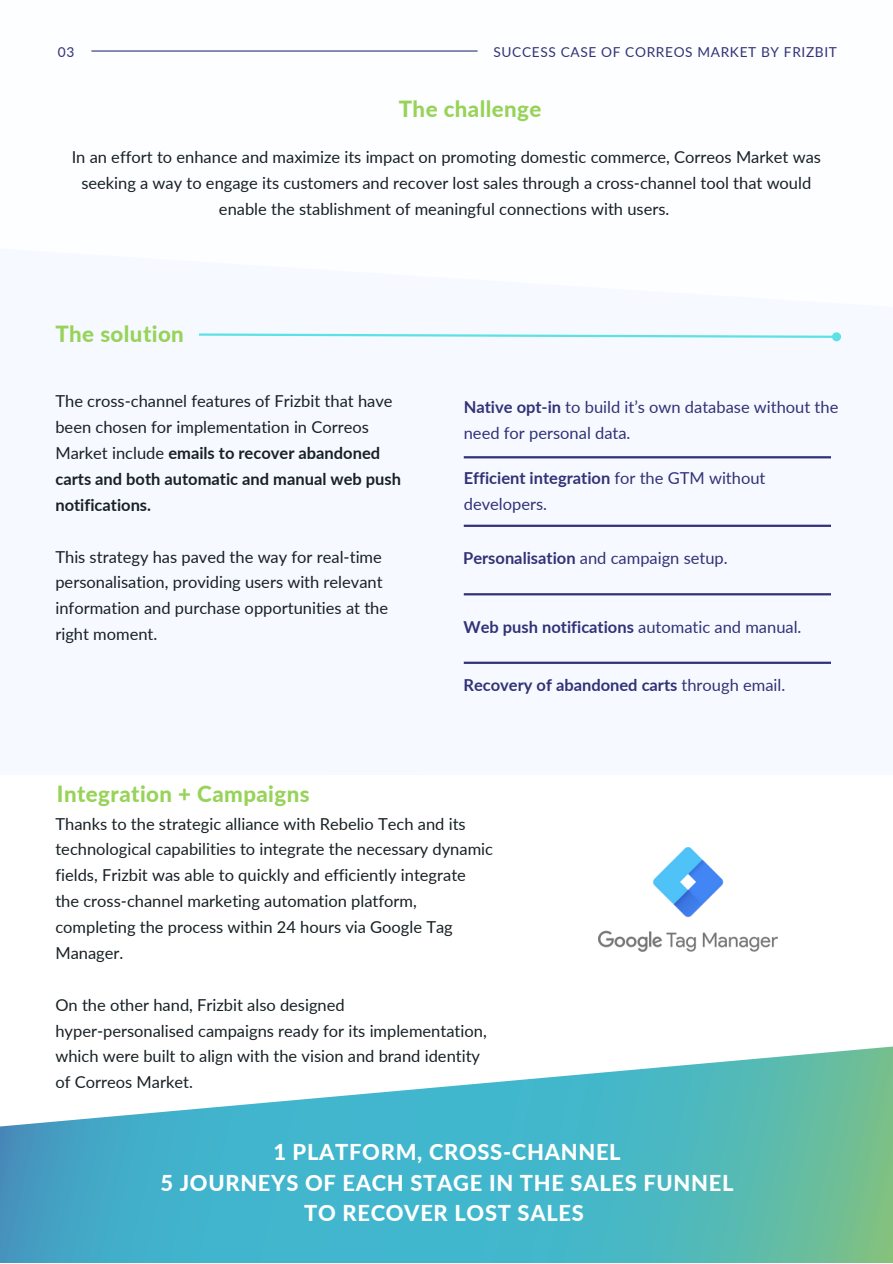
<style>
.page{position:relative;width:893px;height:1264px;background:#fff}
.page>*{position:absolute;margin:0;border:0;box-sizing:border-box;transform-origin:0 0}
.t1{font:800 22.2px "Lato";letter-spacing:.02em;color:#98d359}
.t2{font:800 21.9px "Lato";letter-spacing:.03em;color:#fff}
.t3{font:16.5px/25.8px "Lato";color:#182125}
.t4{font:16.5px/25.8px "Lato";color:#323277}
.t5{font:700 16.5px "Lato";color:#323277}
.t6{font:13.65px "Lato";letter-spacing:.045em;color:#323277}
.s1{font-weight:700}
.s2{font-weight:400}
</style>
<div class="page">
<svg style="left:0;top:1046px;width:892px;height:216px;fill:#45b7cb"></svg>
<div style="left:0;top:267px;width:94px;height:122px;background:#f6f9ff"></div>
<hr style="left:91px;top:50px;width:386px;height:2px;background:#323277">
<div style="left:0;top:321px;width:892px;height:453px;background:#f6f9ff"></div>
<svg style="left:199px;top:333px;width:633px;height:5px"></svg>
<div style="left:833px;top:333px;width:6px;height:7px;background:#5ce1e6;border-radius:50%"></div>
<div style="left:832px;top:332px;width:9px;height:9px;border:2px solid #5ce1e6;border-radius:50%"></div>
<hr style="left:463px;top:456px;width:367px;height:2px;background:#323277">
<hr style="left:463px;top:524px;width:367px;height:3px;background:#323277">
<hr style="left:463px;top:661px;width:367px;height:3px;background:#323277">
<hr style="left:463px;top:593px;width:367px;height:2px;background:#323277">
<div style="left:0;top:796px;width:171px;height:272px;background:#fff"></div>
<img style="left:598px;top:847px;width:179px;height:104px">
<p class="t6" style="left:58px;top:43px;width:18px">03</p>
<p class="t6" style="left:493px;top:43px;width:345px">SUCCESS CASE OF CORREOS MARKET BY FRIZBIT</p>
<p class="t1" style="left:399px;top:95px;width:144px">The challenge</p>
<p class="t3" style="left:72px;top:144px;width:750px;text-align:center">In an effort to enhance and maximize its impact on promoting domestic commerce, Correos Market was seeking a way to engage its customers and recover lost sales through a cross-channel tool that would enable the stablishment of meaningful connections with users.</p>
<p class="t1" style="left:55px;top:320px;width:130px">The solution</p>
<p class="t3" style="left:55px;top:388px;width:347px">The cross-channel features of Frizbit that have been chosen for implementation in Correos Market include <span class="s1">emails to recover abandoned carts and both automatic and manual web push notifications.</span></p>
<p class="t3" style="left:55px;top:543px;width:334px">This strategy has paved the way for real-time personalisation, providing users with relevant information and purchase opportunities at the right moment.</p>
<p class="t1" style="left:57px;top:780px;width:254px">Integration + Campaigns</p>
<p class="t4" style="left:463px;top:394px;width:376px"><span class="s1">Native opt-in</span> to build it’s own database without the need for personal data.</p>
<p class="t4" style="left:463px;top:464px;width:303px"><span class="s1">Efficient integration</span> for the GTM without developers.</p>
<p class="t4" style="left:463px;top:545px;width:266px"><span class="s1">Personalisation</span> and campaign setup.</p>
<p class="t5" style="left:463px;top:616px;width:339px">Web push notifications <span class="s2">automatic and manual.</span></p>
<p class="t5" style="left:463px;top:674px;width:323px">Recovery of abandoned carts <span class="s2">through email.</span></p>
<p class="t3" style="left:55px;top:810px;width:439px">Thanks to the strategic alliance with Rebelio Tech and its technological capabilities to integrate the necessary dynamic fields, Frizbit was able to quickly and efficiently integrate the cross-channel marketing automation platform, completing the process within 24 hours via Google Tag Manager.</p>
<p class="t3" style="left:55px;top:991px;width:291px">On the other hand, Frizbit also designed</p>
<p class="t3" style="left:55px;top:1017px;width:433px">hyper-personalised campaigns ready for its implementation, which were built to align with the vision and brand identity of Correos Market.</p>
<p class="t2" style="left:273px;top:1138px;width:349px">1 PLATFORM, CROSS-CHANNEL</p>
<p class="t2" style="left:160px;top:1169px;width:574px">5 JOURNEYS OF EACH STAGE IN THE SALES FUNNEL</p>
<p class="t2" style="left:304px;top:1199px;width:281px">TO RECOVER LOST SALES</p>
</div>
